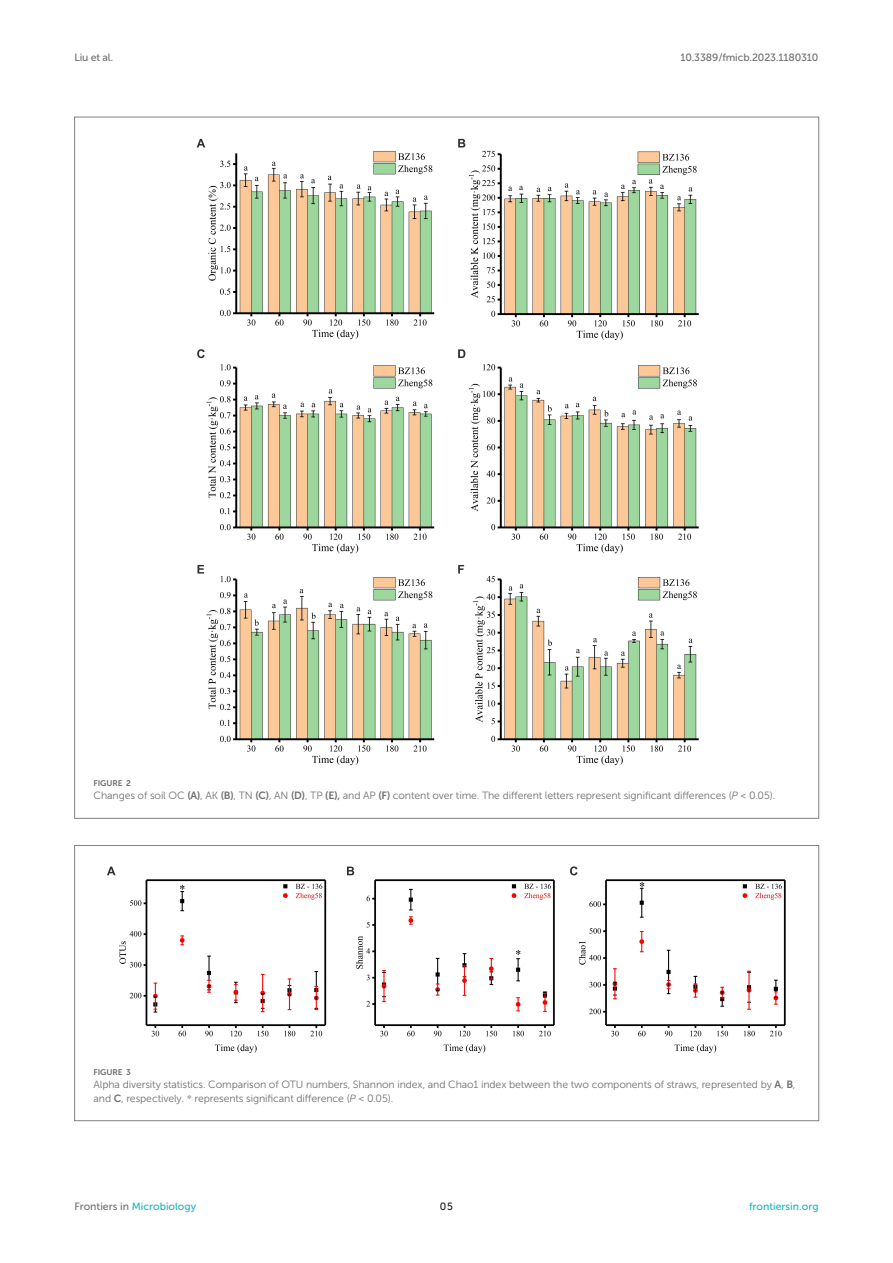
<style>
.page{position:relative;width:893px;height:1263px;background:#fff}
.page>*{position:absolute;margin:0;border:0;box-sizing:border-box;transform-origin:0 0}
.FIG_LEG{font:10.5px/13.5px "Museo Sans 300";letter-spacing:-.01em;color:#706f70}
.t1{font:10.5px "Museo Sans 500";color:#1db5c3}
.t2{font:10.5px "Museo Sans 500";letter-spacing:-.015em;color:#706f70}
.t3{font:10.5px "Museo Sans 500";color:#1b1c1b}
.FIG_HD{font:8.25px "Museo Sans 700";letter-spacing:-.01em;color:#706f70}
.s1{font-family:"Museo Sans 700"}
.s2{font-style:italic}
.s3{font-family:"STIX"}
.s4{color:#706f70}
</style>
<div class="page">
<img style="left:196px;top:138px;width:503px;height:628px">
<img style="left:107px;top:866px;width:679px;height:187px">
<p class="t2" style="left:74px;top:51px;width:40px">Liu et al.</p>
<p class="t2" style="left:680px;top:51px;width:139px">10.3389/fmicb.2023.1180310</p>
<p class="FIG_HD" style="left:94px;top:778px;width:39px">FIGURE 2</p>
<p class="FIG_LEG" style="left:94px;top:789px;width:683px">Changes of soil OC <span class="s1">(A)</span>, AK <span class="s1">(B)</span>, TN <span class="s1">(C)</span>, AN <span class="s1">(D)</span>, TP <span class="s1">(E),</span> and AP <span class="s1">(F)</span> content over time. The different letters represent significant differences (<span class="s2">P</span> &lt; 0.05).</p>
<p class="FIG_HD" style="left:94px;top:1067px;width:39px">FIGURE 3</p>
<p class="FIG_LEG" style="left:94px;top:1078px;width:703px">Alpha diversity statistics. Comparison of OTU numbers, Shannon index, and Chao1 index between the two components of straws, represented by <span class="s1">A</span>, <span class="s1">B</span>, and <span class="s1">C</span>, respectively. <span class="s3">*</span> represents significant difference (<span class="s2">P</span> &lt; 0.05).</p>
<p class="t1" style="left:74px;top:1200px;width:123px"><span class="s4">Frontiers in</span> Microbiology</p>
<p class="t3" style="left:440px;top:1200px;width:14px">05</p>
<p class="t1" style="left:749px;top:1200px;width:71px">frontiersin.org</p>
</div>
